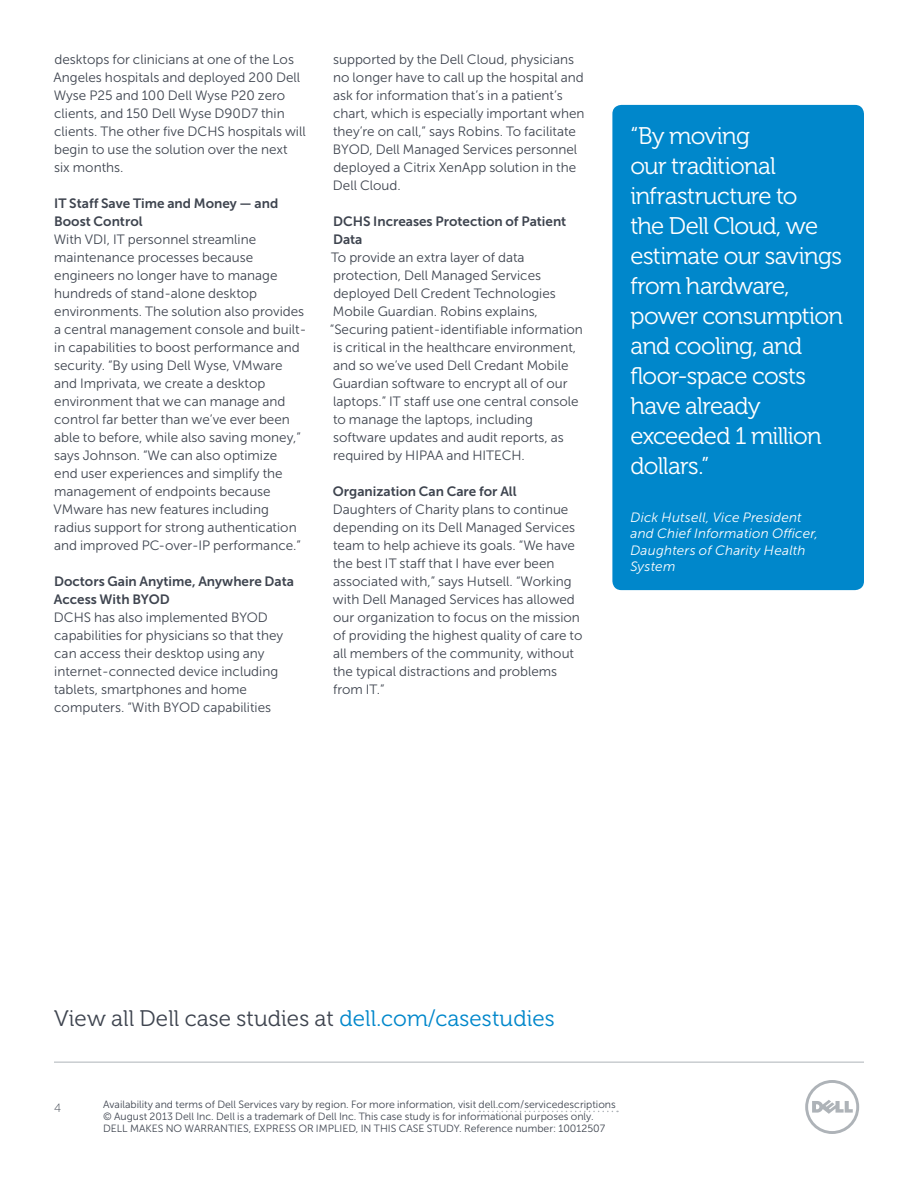
<style>
.page{position:relative;width:918px;height:1188px;background:#fff}
.page>*{position:absolute;margin:0;border:0;box-sizing:border-box;transform-origin:0 0}
.t1{font:24px/30px "Museo For Dell 300";letter-spacing:-.03em;color:#fff}
.t2{font:22.5px "Museo For Dell 300";letter-spacing:.005em;color:#3e444f}
.t3{font:13.5px/18px "Museo Sans For Dell 300";color:#3e444f}
.t4{font:13.5px/18px "Museo Sans For Dell 700";color:#3e444f}
.t5{font:italic 13.5px/16.5px "Museo Sans For Dell 300";letter-spacing:.015em;color:#fff}
.t6{font:12px "Museo Sans For Dell 100";color:#3e444f}
.t7{font:10.5px/12px "Museo Sans For Dell 300";color:#3e444f}
.s1{color:#0087cb}
</style>
<div class="page">
<hr style="left:54px;top:1062px;width:810px;height:1px;background:#aeb3b8">
<svg style="left:805px;top:1080px;width:54px;height:54px"></svg>
<svg style="left:479px;top:1111px;width:139px;height:1px"></svg>
<div style="left:612px;top:105px;width:252px;height:485px;background:#0087cb;border-radius:9px"></div>
<p class="t3" style="left:54px;top:50px;width:254px">desktops for clinicians at one of the Los Angeles hospitals and deployed 200 Dell Wyse P25 and 100 Dell Wyse P20 zero clients, and 150 Dell Wyse D90D7 thin clients. The other five DCHS hospitals will begin to use the solution over the next six months.</p>
<p class="t4" style="left:54px;top:194px;width:226px">IT Staff Save Time and Money — and<br>Boost Control</p>
<p class="t3" style="left:54px;top:230px;width:254px">With VDI, IT personnel streamline maintenance processes because engineers no longer have to manage hundreds of stand-alone desktop environments. The solution also provides a central management console and built&shy;in capabilities to boost performance and security. “By using Dell Wyse, VMware and Imprivata, we create a desktop environment that we can manage and control far better than we’ve ever been able to before, while also saving money,” says Johnson. “We can also optimize<br>end user experiences and simplify the management of endpoints because VMware has new features including radius support for strong authentication and improved PC-over-IP performance.”</p>
<p class="t4" style="left:54px;top:572px;width:242px">Doctors Gain Anytime, Anywhere Data<br>Access With BYOD</p>
<p class="t3" style="left:54px;top:608px;width:231px">DCHS has also implemented BYOD capabilities for physicians so that they can access their desktop using any internet-connected device including tablets, smartphones and home computers. “With BYOD capabilities</p>
<p class="t3" style="left:333px;top:50px;width:253px">supported by the Dell Cloud, physicians no longer have to call up the hospital and ask for information that’s in a patient’s chart, which is especially important when they’re on call,” says Robins. To facilitate BYOD, Dell Managed Services personnel deployed a Citrix XenApp solution in the Dell Cloud.</p>
<p class="t4" style="left:333px;top:212px;width:235px">DCHS Increases Protection of Patient<br>Data</p>
<p class="t3" style="left:330px;top:248px;width:255px">To provide an extra layer of data protection, Dell Managed Services deployed Dell Credent Technologies Mobile Guardian. Robins explains, “Securing patient-identifiable information is critical in the healthcare environment, and so we’ve used Dell Credant Mobile Guardian software to encrypt all of our laptops.” IT staff use one central console to manage the laptops, including software updates and audit reports, as required by HIPAA and HITECH.</p>
<p class="t4" style="left:333px;top:482px;width:185px">Organization Can Care for All</p>
<p class="t3" style="left:333px;top:500px;width:251px">Daughters of Charity plans to continue depending on its Dell Managed Services team to help achieve its goals. “We have the best IT staff that I have ever been associated with,” says Hutsell. “Working with Dell Managed Services has allowed our organization to focus on the mission of providing the highest quality of care to all members of the community, without the typical distractions and problems from IT.”</p>
<h1 class="t1" style="left:630px;top:121px;width:214px">“By moving<br>our traditional infrastructure to<br>the Dell Cloud, we estimate our savings from hardware, power consumption and cooling, and floor-space costs have already exceeded 1 million dollars.”</h1>
<p class="t5" style="left:630px;top:509px;width:189px">Dick Hutsell, Vice President and Chief Information Officer,<br>Daughters of Charity Health<br>System</p>
<h2 class="t2" style="left:54px;top:1006px;width:502px">View all Dell case studies at <span class="s1">dell.com/casestudies</span></h2>
<p class="t6" style="left:54px;top:1101px;width:9px">4</p>
<p class="t7" style="left:103px;top:1099px;width:514px">Availability and terms of Dell Services vary by region. For more information, visit dell.com/servicedescriptions © August 2013 Dell Inc. Dell is a trademark of Dell Inc. This case study is for informational purposes only.<br>DELL MAKES NO WARRANTIES, EXPRESS OR IMPLIED, IN THIS CASE STUDY. Reference number: 10012507</p>
</div>
